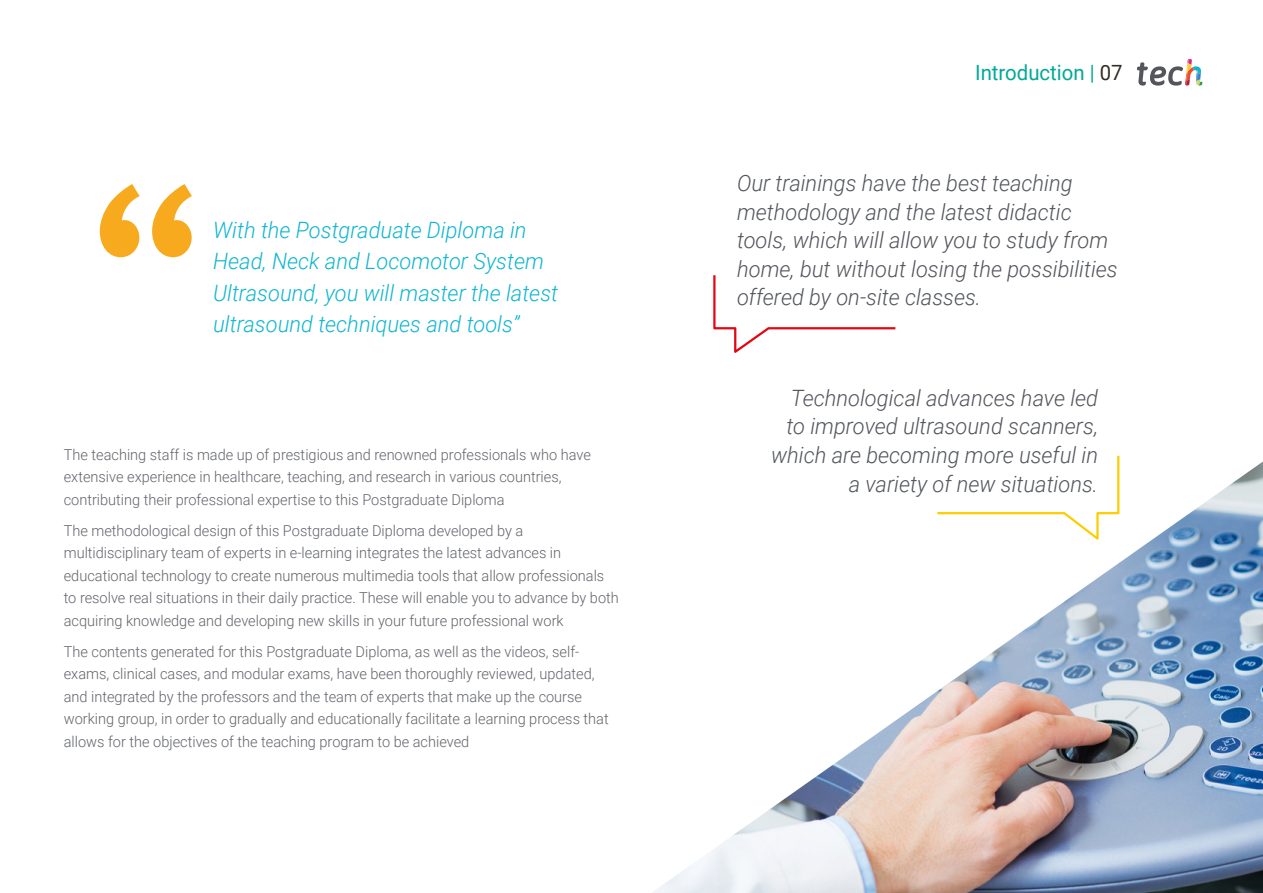
<style>
.page{position:relative;width:1263px;height:893px;background:#fff}
.page>*{position:absolute;margin:0;border:0;box-sizing:border-box;transform-origin:0 0}
.t1{font:italic 300 22.5px/28.5px "Roboto";color:#52555b}
.t2{font:italic 300 22.5px/31.5px "Roboto";color:#0fb6cf}
.t3{font:21px "Roboto";color:#00a996}
.t4{font:300 15px/22.5px "Roboto";color:#61646a}
.s1{color:#312e20}
</style>
<div class="page">
<svg style="left:100px;top:184px;width:92px;height:73px"></svg>
<img style="left:652px;top:461px;width:611px;height:432px">
<svg style="left:713px;top:275px;width:183px;height:78px"></svg>
<svg style="left:1137px;top:59px;width:65px;height:27px"></svg>
<svg style="left:935px;top:455px;width:185px;height:88px"></svg>
<h1 class="t2" style="left:213px;top:213px;width:346px">With the Postgraduate Diploma in Head, Neck and Locomotor System Ultrasound, you will master the latest ultrasound techniques and tools”</h1>
<p class="t4" style="left:64px;top:443px;width:529px">The teaching staff is made up of prestigious and renowned professionals who have extensive experience in healthcare, teaching, and research in various countries, contributing their professional expertise to this Postgraduate Diploma</p>
<p class="t4" style="left:64px;top:519px;width:556px">The methodological design of this Postgraduate Diploma developed by a multidisciplinary team of experts in e-learning integrates the latest advances in educational technology to create numerous multimedia tools that allow professionals to resolve real situations in their daily practice. These will enable you to advance by both acquiring knowledge and developing new skills in your future professional work</p>
<p class="t4" style="left:64px;top:640px;width:546px">The contents generated for this Postgraduate Diploma, as well as the videos, self&shy;exams, clinical cases, and modular exams, have been thoroughly reviewed, updated, and integrated by the professors and the team of experts that make up the course working group, in order to gradually and educationally facilitate a learning process that allows for the objectives of the teaching program to be achieved</p>
<h2 class="t3" style="left:975px;top:57px;width:149px">Introduction | <span class="s1">07</span></h2>
<h1 class="t1" style="left:737px;top:168px;width:382px">Our trainings have the best teaching methodology and the latest didactic tools, which will allow you to study from home, but without losing the possibilities offered by on-site classes.</h1>
<h1 class="t1" style="left:771px;top:383px;width:329px;text-align:right">Technological advances have led to improved ultrasound scanners, which are becoming more useful in a variety of new situations.</h1>
</div>
